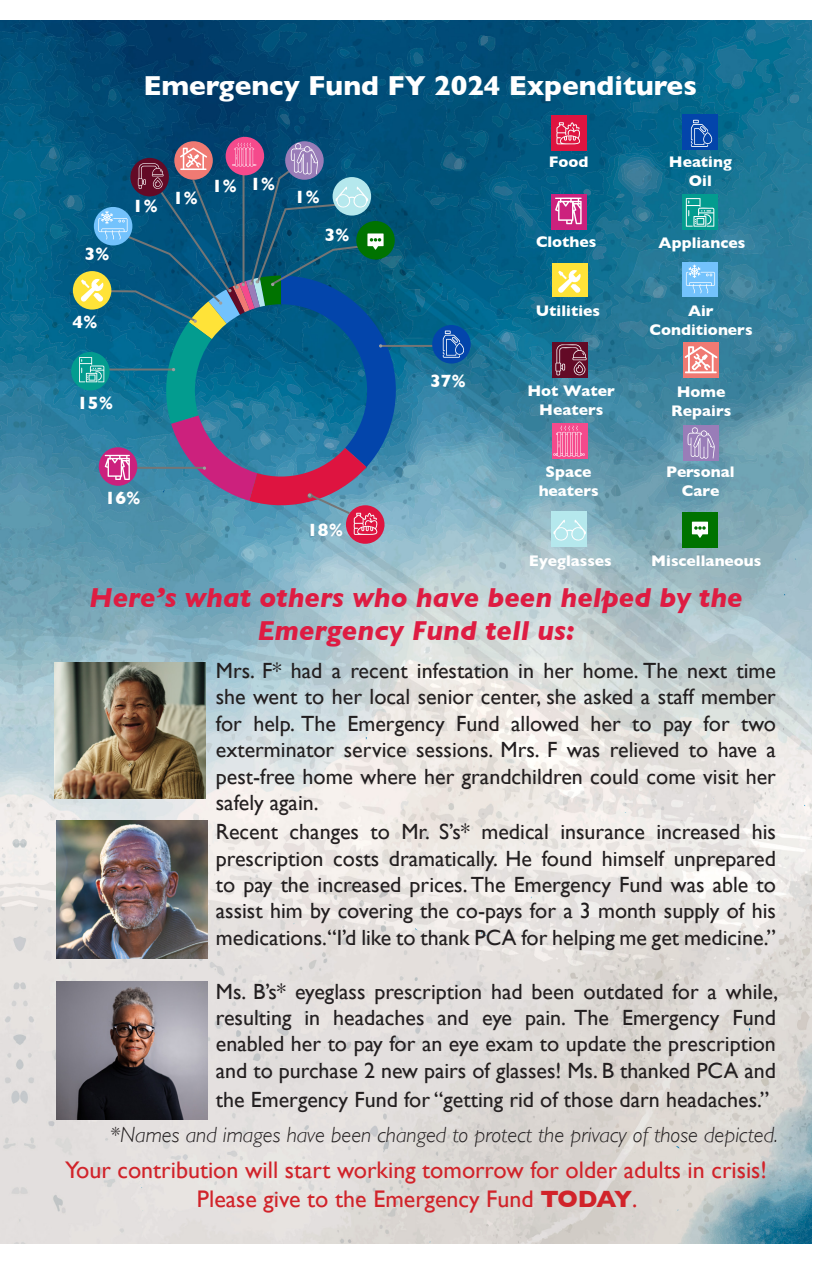
<style>
.page{position:relative;width:832px;height:1264px;background:#fff}
.page>*{position:absolute;margin:0;border:0;box-sizing:border-box;transform-origin:0 0}
.t1{font:italic 700 28px/33.6px "Gill Sans";color:#de1c42;text-align:center}
.t2{font:700 28px "Gill Sans";color:#fff}
.t3{font:24px/28.8px "Gill Sans";color:#d1232a;text-align:center}
.t4{font:22px/26.4px "Gill Sans";color:#231f20;text-align:justify}
.t5{font:italic 300 22px "Gill Sans";color:#231f20}
.t6{font:700 18.2px "Gill Sans";color:#fff}
.t7{font:700 15.6px/18.8px "Gill Sans";color:#fff;text-align:center}
.s1{font-weight:700}
</style>
<div class="page">
<img style="left:0;top:20px;width:812px;height:1224px">
<img style="left:56px;top:821px;width:151px;height:138px">
<img style="left:55px;top:663px;width:151px;height:136px">
<img style="left:56px;top:981px;width:151px;height:138px">
<hr style="left:381px;top:345px;width:61px;height:2px;background:#757575">
<div style="left:551px;top:115px;width:35px;height:36px;background:#de1440"></div>
<svg style="left:556px;top:122px;width:24px;height:22px"></svg>
<div style="left:346px;top:505px;width:38px;height:39px;background:#de1440;border-radius:50%"></div>
<div style="left:683px;top:115px;width:35px;height:35px;background:#0345ab"></div>
<svg style="left:691px;top:120px;width:22px;height:27px"></svg>
<div style="left:432px;top:325px;width:39px;height:39px;background:#0345ab;border-radius:50%"></div>
<svg style="left:443px;top:331px;width:21px;height:27px"></svg>
<div style="left:551px;top:194px;width:35px;height:35px;background:#cc217d"></div>
<svg style="left:555px;top:198px;width:27px;height:26px"></svg>
<div style="left:71px;top:352px;width:39px;height:38px;background:#039c8f;border-radius:50%"></div>
<svg style="left:683px;top:194px;width:35px;height:35px"></svg>
<svg style="left:686px;top:198px;width:28px;height:29px"></svg>
<div style="left:73px;top:271px;width:38px;height:39px;background:#ffe338;border-radius:50%"></div>
<div style="left:552px;top:263px;width:35px;height:33px;background:#ffe338"></div>
<svg style="left:558px;top:270px;width:23px;height:23px"></svg>
<div style="left:683px;top:262px;width:35px;height:35px;background:#73c2fc"></div>
<svg style="left:686px;top:264px;width:29px;height:30px"></svg>
<div style="left:553px;top:342px;width:35px;height:35px;background:#630a26"></div>
<svg style="left:555px;top:344px;width:32px;height:34px"></svg>
<svg style="left:174px;top:141px;width:39px;height:39px"></svg>
<svg style="left:683px;top:343px;width:35px;height:35px"></svg>
<svg style="left:685px;top:346px;width:33px;height:27px"></svg>
<div style="left:226px;top:137px;width:38px;height:38px;background:#f54a8c;border-radius:50%"></div>
<div style="left:552px;top:424px;width:35px;height:35px;background:#f54a8c"></div>
<svg style="left:553px;top:425px;width:32px;height:32px"></svg>
<svg style="left:285px;top:141px;width:39px;height:39px"></svg>
<div style="left:683px;top:425px;width:35px;height:36px;background:#997db8"></div>
<svg style="left:688px;top:427px;width:27px;height:32px"></svg>
<div style="left:552px;top:512px;width:35px;height:35px;background:#b5e8ed"></div>
<svg style="left:553px;top:519px;width:33px;height:22px"></svg>
<svg style="left:79px;top:143px;width:325px;height:392px;background:#306a8d"></svg>
<div style="left:683px;top:512px;width:35px;height:35px;background:#007300"></div>
<svg style="left:692px;top:522px;width:16px;height:16px"></svg>
<p class="t2" style="left:143px;top:63px;width:555px">Emergency Fund FY 2024 Expenditures</p>
<p class="t6" style="left:85px;top:240px;width:27px">3%</p>
<p class="t6" style="left:133px;top:191px;width:27px">1%</p>
<p class="t6" style="left:173px;top:183px;width:27px">1%</p>
<p class="t6" style="left:212px;top:171px;width:27px">1%</p>
<p class="t6" style="left:250px;top:169px;width:27px">1%</p>
<p class="t6" style="left:295px;top:182px;width:27px">1%</p>
<p class="t6" style="left:324px;top:220px;width:27px">3%</p>
<p class="t7" style="left:549px;top:152px;width:41px">Food</p>
<p class="t7" style="left:536px;top:231px;width:62px">Clothes</p>
<p class="t7" style="left:669px;top:152px;width:64px">Heating<br>Oil</p>
<p class="t7" style="left:659px;top:233px;width:88px">Appliances</p>
<p class="t6" style="left:72px;top:308px;width:27px">4%</p>
<p class="t7" style="left:650px;top:301px;width:105px">Air<br>Conditioners</p>
<p class="t7" style="left:536px;top:301px;width:66px">Utilities</p>
<p class="t6" style="left:77px;top:388px;width:38px">15%</p>
<p class="t6" style="left:105px;top:484px;width:38px">16%</p>
<p class="t6" style="left:307px;top:515px;width:38px">18%</p>
<p class="t6" style="left:430px;top:367px;width:38px">37%</p>
<p class="t7" style="left:527px;top:381px;width:89px">Hot Water<br>Heaters</p>
<p class="t7" style="left:539px;top:462px;width:62px">Space heaters</p>
<p class="t7" style="left:671px;top:382px;width:62px">Home<br>Repairs</p>
<p class="t7" style="left:666px;top:462px;width:70px">Personal<br>Care</p>
<p class="t7" style="left:529px;top:551px;width:85px">Eyeglasses</p>
<p class="t7" style="left:651px;top:551px;width:112px">Miscellaneous</p>
<p class="t1" style="left:89px;top:580px;width:655px">Here’s what others who have been helped by the<br>Emergency Fund tell us:</p>
<p class="t4" style="left:216px;top:657px;width:562px">Mrs. F* had a recent infestation in her home. The next time she went to her local senior center, she asked a staff member for help. The Emergency Fund allowed her to pay for two exterminator service sessions. Mrs. F was relieved to have a pest-free home where her grandchildren could come visit her safely again.</p>
<p class="t4" style="left:216px;top:818px;width:562px">Recent changes to Mr. S’s* medical insurance increased his prescription costs dramatically. He found himself unprepared to pay the increased prices. The Emergency Fund was able to assist him by covering the co-pays for a 3 month supply of his medications.“I’d like to thank PCA for helping me get medicine.”</p>
<p class="t4" style="left:216px;top:978px;width:564px">Ms. B’s* eyeglass prescription had been outdated for a while, resulting in headaches and eye pain. The Emergency Fund enabled her to pay for an eye exam to update the prescription and to purchase 2 new pairs of glasses! Ms. B thanked PCA and</p>
<p class="t4" style="left:216px;top:1086px;width:555px">the Emergency Fund for “getting rid of those darn headaches.”</p>
<p class="t5" style="left:110px;top:1122px;width:670px">*Names and images have been changed to protect the privacy of those depicted.</p>
<p class="t3" style="left:65px;top:1155px;width:704px">Your contribution will start working tomorrow for older adults in crisis!<br>Please give to the Emergency Fund <span class="s1">TODAY</span>.</p>
</div>
